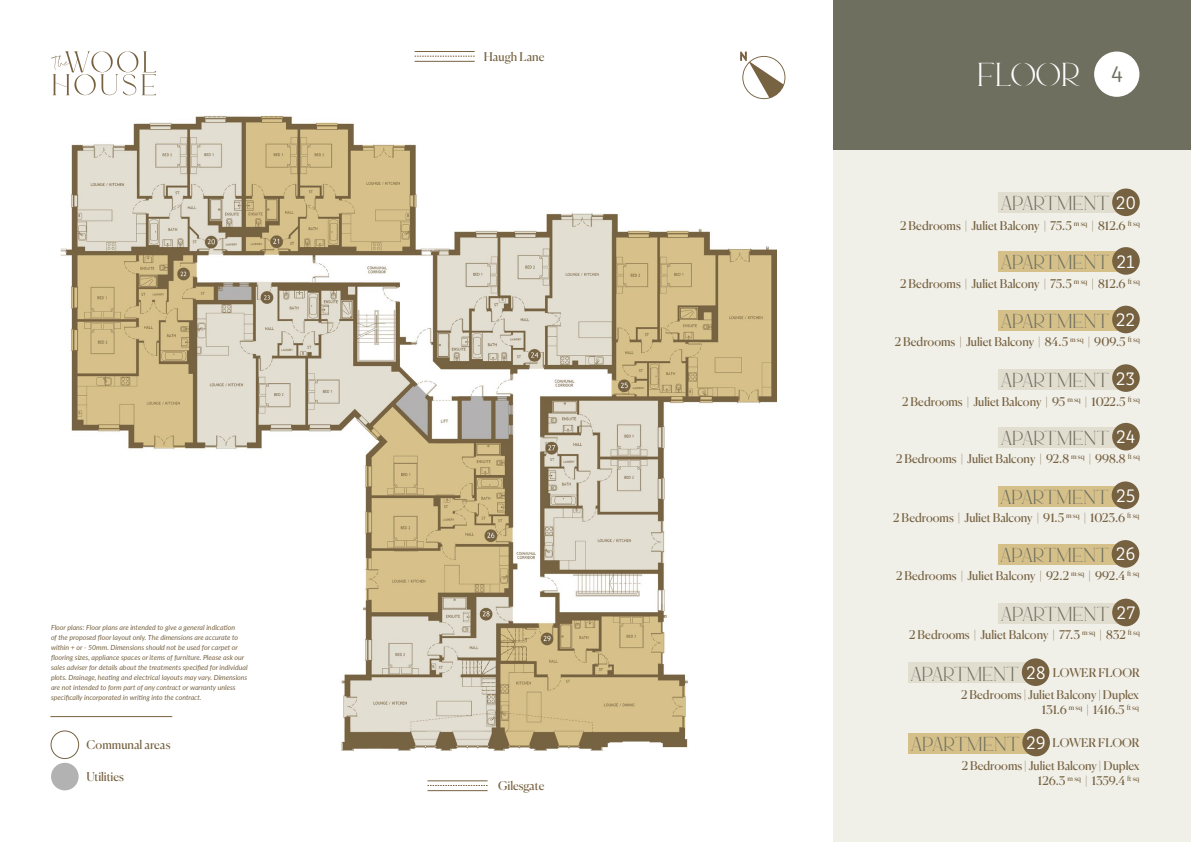
<style>
.page{position:relative;width:1191px;height:842px;background:#fff}
.page>*{position:absolute;margin:0;border:0;box-sizing:border-box;transform-origin:0 0}
.t1{font:40.1px "MARION&Theessentials";color:#fff}
.t2{font:24.4px "MARION&Theessentials";color:#6e6f5f}
.t3{font:300 24.4px "Clone Rounded";color:#6e6f5f}
.t4{font:300 19.5px "Clone Rounded";color:#fff}
.t5{font:12px/15px "Canela";color:#766241;text-align:right}
.t6{font:italic 7px/10px "Lato";color:#766241}
</style>
<div class="page">
<img style="left:60px;top:115px;width:716px;height:635px">
<div style="left:833px;top:0;width:358px;height:842px;background:#f0efe8"></div>
<div style="left:833px;top:0;width:358px;height:150px;background:#6e6f5f"></div>
<div style="left:1094px;top:52px;width:45px;height:45px;background:#fff;border-radius:50%"></div>
<div style="left:998px;top:193px;width:128px;height:20px;background:#e1ded0"></div>
<div style="left:1112px;top:189px;width:27px;height:27px;background:#766241;border-radius:50%"></div>
<div style="left:998px;top:252px;width:128px;height:20px;background:#d5c08a"></div>
<div style="left:1112px;top:247px;width:27px;height:28px;background:#766241;border-radius:50%"></div>
<div style="left:998px;top:310px;width:128px;height:20px;background:#d5c08a"></div>
<div style="left:1112px;top:306px;width:27px;height:27px;background:#766241;border-radius:50%"></div>
<div style="left:998px;top:369px;width:128px;height:20px;background:#e1ded0"></div>
<div style="left:1112px;top:364px;width:27px;height:28px;background:#766241;border-radius:50%"></div>
<div style="left:998px;top:427px;width:128px;height:20px;background:#e1ded0"></div>
<div style="left:1112px;top:423px;width:27px;height:27px;background:#766241;border-radius:50%"></div>
<div style="left:997px;top:486px;width:128px;height:20px;background:#d5c08a"></div>
<div style="left:1111px;top:481px;width:28px;height:28px;background:#766241;border-radius:50%"></div>
<div style="left:997px;top:544px;width:128px;height:21px;background:#d5c08a"></div>
<div style="left:1111px;top:540px;width:28px;height:28px;background:#766241;border-radius:50%"></div>
<div style="left:998px;top:603px;width:128px;height:20px;background:#e1ded0"></div>
<div style="left:1112px;top:599px;width:27px;height:27px;background:#766241;border-radius:50%"></div>
<svg style="left:51px;top:51px;width:105px;height:44px"></svg>
<div style="left:908px;top:663px;width:127px;height:20px;background:#e1ded0"></div>
<div style="left:1021px;top:658px;width:28px;height:28px;background:#766241;border-radius:50%"></div>
<div style="left:908px;top:733px;width:128px;height:20px;background:#d5c08a"></div>
<div style="left:1022px;top:729px;width:28px;height:27px;background:#766241;border-radius:50%"></div>
<div style="left:0;top:580px;width:330px;height:262px;background:#fff"></div>
<div style="left:51px;top:763px;width:28px;height:27px;background:#b3b2b2;border-radius:50%"></div>
<div style="left:51px;top:731px;width:28px;height:28px;border:1px solid #766241;border-radius:50%"></div>
<hr style="left:50px;top:716px;width:122px;height:1px;background:#766241">
<svg style="left:740px;top:52px;width:45px;height:47px"></svg>
<hr style="left:414px;top:51px;width:61px;height:1px;background:#766241">
<hr style="left:414px;top:61px;width:61px;height:1px;background:#766241">
<svg style="left:414px;top:56px;width:61px;height:1px"></svg>
<hr style="left:427px;top:780px;width:60px;height:1px;background:#766241">
<hr style="left:427px;top:790px;width:60px;height:1px;background:#766241">
<svg style="left:427px;top:785px;width:60px;height:1px"></svg>
<p class="t6" style="left:51px;top:622px;width:198px">Floor plans: Floor plans are intended to give a general indication<br>of the proposed floor layout only. The dimensions are accurate to within + or - 50mm. Dimensions should not be used for carpet or flooring sizes, appliance spaces or items of furniture. Please ask our sales adviser for details about the treatments specified for individual plots. Drainage, heating and electrical layouts may vary. Dimensions are not intended to form part of any contract or warranty unless specifically incorporated in writing into the contract.</p>
<p class="t5" style="left:86px;top:738px;width:86px">Communal areas</p>
<p class="t5" style="left:86px;top:770px;width:39px">Utilities</p>
<p class="t5" style="left:484px;top:50px;width:62px">Haugh Lane</p>
<p class="t5" style="left:498px;top:779px;width:48px">Gilesgate</p>
<h1 class="t1" style="left:977px;top:49px;width:105px">FLOOR</h1>
<h2 class="t3" style="left:1111px;top:59px;width:13px">4</h2>
<h2 class="t2" style="left:1001px;top:187px;width:110px">Apartment</h2>
<p class="t5" style="left:900px;top:219px;width:241px">2 Bedrooms | Juliet Balcony | 75.5 <sup>m</sup> <sup>sq</sup> | 812.6 <sup>ft</sup> <sup>sq</sup></p>
<h3 class="t4" style="left:1115px;top:190px;width:22px">20</h3>
<h3 class="t4" style="left:1116px;top:250px;width:20px">21</h3>
<h2 class="t2" style="left:1001px;top:246px;width:110px">Apartment</h2>
<p class="t5" style="left:900px;top:278px;width:241px">2 Bedrooms | Juliet Balcony | 75.5 <sup>m</sup> <sup>sq</sup> | 812.6 <sup>ft</sup> <sup>sq</sup></p>
<h2 class="t2" style="left:1001px;top:305px;width:110px">Apartment</h2>
<p class="t5" style="left:894px;top:335px;width:247px">2 Bedrooms | Juliet Balcony | 84.5 <sup>m</sup> <sup>sq</sup> | 909.5 <sup>ft</sup> <sup>sq</sup></p>
<h3 class="t4" style="left:1116px;top:308px;width:21px">22</h3>
<h3 class="t4" style="left:1116px;top:367px;width:21px">23</h3>
<h2 class="t2" style="left:1001px;top:364px;width:110px">Apartment</h2>
<p class="t5" style="left:902px;top:395px;width:239px">2 Bedrooms | Juliet Balcony | 95 <sup>m</sup> <sup>sq</sup> | 1022.5 <sup>ft</sup> <sup>sq</sup></p>
<h3 class="t4" style="left:1116px;top:425px;width:21px">24</h3>
<h2 class="t2" style="left:1001px;top:422px;width:110px">Apartment</h2>
<p class="t5" style="left:896px;top:452px;width:245px">2 Bedrooms | Juliet Balcony | 92.8 <sup>m</sup> <sup>sq</sup> | 998.8 <sup>ft</sup> <sup>sq</sup></p>
<h3 class="t4" style="left:1116px;top:483px;width:21px">25</h3>
<h2 class="t2" style="left:1000px;top:481px;width:110px">Apartment</h2>
<p class="t5" style="left:893px;top:511px;width:248px">2 Bedrooms | Juliet Balcony | 91.5 <sup>m</sup> <sup>sq</sup> | 1023.6 <sup>ft</sup> <sup>sq</sup></p>
<h3 class="t4" style="left:1116px;top:542px;width:21px">26</h3>
<h2 class="t2" style="left:1000px;top:540px;width:110px">Apartment</h2>
<p class="t5" style="left:896px;top:569px;width:245px">2 Bedrooms | Juliet Balcony | 92.2 <sup>m</sup> <sup>sq</sup> | 992.4 <sup>ft</sup> <sup>sq</sup></p>
<h3 class="t4" style="left:1116px;top:601px;width:20px">27</h3>
<h2 class="t2" style="left:1001px;top:598px;width:110px">Apartment</h2>
<p class="t5" style="left:909px;top:628px;width:232px">2 Bedrooms | Juliet Balcony | 77.3 <sup>m</sup> <sup>sq</sup> | 832 <sup>ft</sup> <sup>sq</sup></p>
<h3 class="t4" style="left:1026px;top:660px;width:21px">28</h3>
<h2 class="t2" style="left:910px;top:658px;width:110px">Apartment</h2>
<p class="t5" style="left:961px;top:688px;width:179px">2 Bedrooms | Juliet Balcony | Duplex<br>131.6 <sup>m</sup> <sup>sq</sup> | 1416.5 <sup>ft</sup> <sup>sq</sup></p>
<p class="t5" style="left:1052px;top:666px;width:89px">LOWER FLOOR</p>
<h3 class="t4" style="left:1026px;top:731px;width:21px">29</h3>
<h2 class="t2" style="left:911px;top:728px;width:110px">Apartment</h2>
<p class="t5" style="left:961px;top:759px;width:179px">2 Bedrooms | Juliet Balcony | Duplex<br>126.3 <sup>m</sup> <sup>sq</sup> | 1359.4 <sup>ft</sup> <sup>sq</sup></p>
<p class="t5" style="left:1052px;top:736px;width:89px">LOWER FLOOR</p>
</div>
